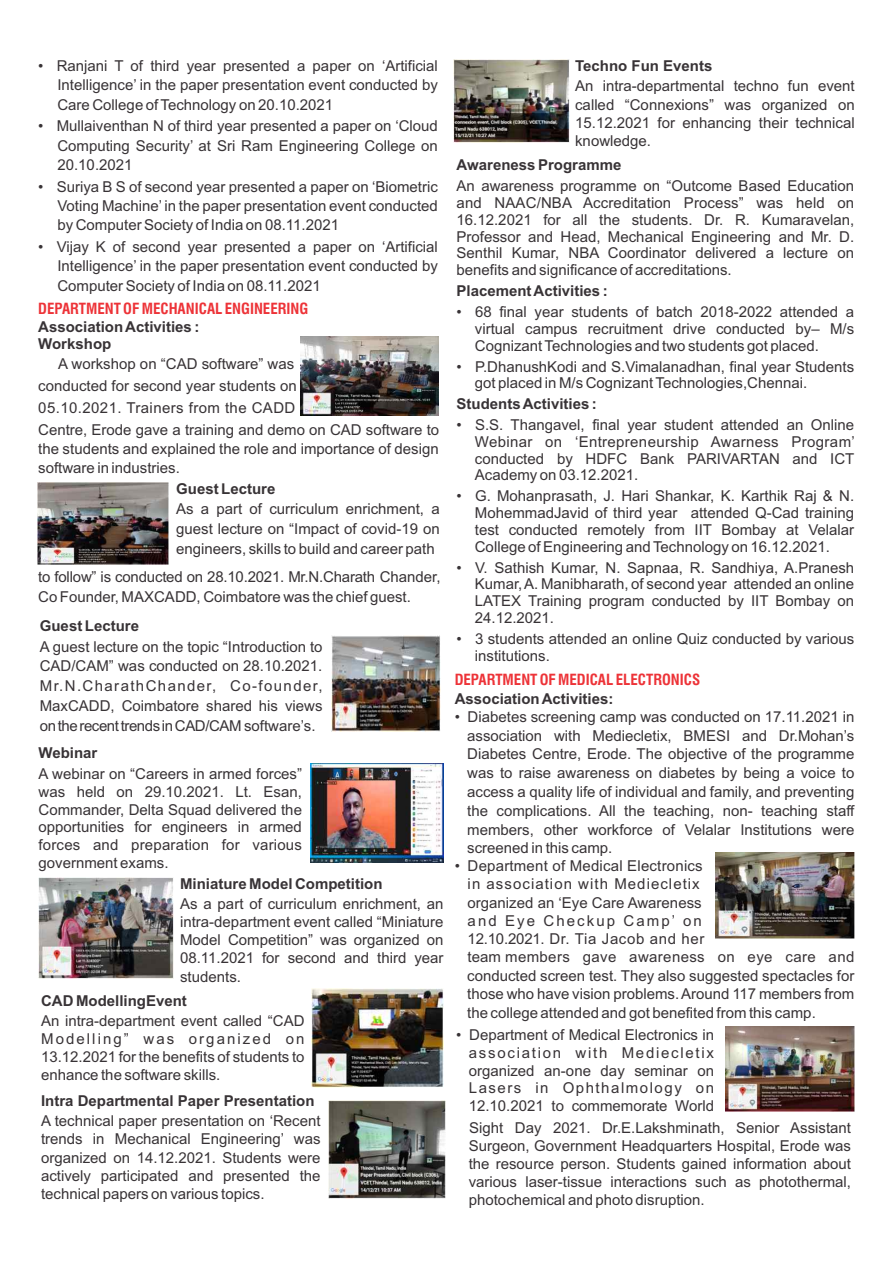
<style>
.page{position:relative;width:893px;height:1263px;background:#fff}
.page>*{position:absolute;margin:0;border:0;box-sizing:border-box;transform-origin:0 0}
.t1{font:15px/16.8px "Arial";color:#383336;text-align:justify}
.t2{font:700 15px/17px "Arial";color:#383336}
.t3{font:700 condensed 15px "Swiss 721 BT";color:#ed3338}
</style>
<div class="page">
<img style="left:726px;top:1026px;width:129px;height:85px">
<img style="left:715px;top:852px;width:140px;height:87px">
<img style="left:301px;top:337px;width:138px;height:78px">
<img style="left:38px;top:483px;width:131px;height:82px">
<img style="left:332px;top:635px;width:109px;height:96px">
<img style="left:310px;top:764px;width:133px;height:98px">
<img style="left:38px;top:877px;width:135px;height:102px">
<img style="left:311px;top:988px;width:133px;height:100px">
<img style="left:329px;top:1101px;width:117px;height:97px">
<img style="left:454px;top:59px;width:115px;height:83px">
<p class="t1" style="left:57px;top:57px;width:382px;line-height:19.2px;text-indent:-19px">• Ranjani T of third year presented a paper on ‘Artificial Intelligence’ in the paper presentation event conducted by Care College of Technology on 20.10.2021</p>
<p class="t1" style="left:57px;top:118px;width:382px;line-height:19.2px;text-indent:-19px">• Mullaiventhan N of third year presented a paper on ‘Cloud Computing Security’ at Sri Ram Engineering College on 20.10.2021</p>
<p class="t1" style="left:57px;top:178px;width:382px;line-height:19.2px;text-indent:-19px">• Suriya B S of second year presented a paper on ‘Biometric Voting Machine’ in the paper presentation event conducted by Computer Society of India on 08.11.2021</p>
<p class="t1" style="left:57px;top:238px;width:382px;line-height:19.2px;text-indent:-19px">• Vijay K of second year presented a paper on ‘Artificial Intelligence’ in the paper presentation event conducted by Computer Society of India on 08.11.2021</p>
<p class="t3" style="left:38px;top:303px;width:271px">DEPARTMENT OF MECHANICAL ENGINEERING</p>
<p class="t2" style="left:38px;top:319px;width:163px">Association Activities :<br>Workshop</p>
<p class="t1" style="left:38px;top:355px;width:403px;line-height:21.8px;text-align:left;text-indent:20px">A workshop on “CAD software” was<br>conducted for second year students on<br>05.10.2021. Trainers from the CADD<br>Centre, Erode gave a training and demo on CAD software to</p>
<p class="t1" style="left:38px;top:440px;width:402px;line-height:19.2px">the students and explained the role and importance of design software in industries.</p>
<p class="t2" style="left:176px;top:482px;width:101px">Guest Lecture</p>
<p class="t1" style="left:176px;top:500px;width:265px;line-height:20.1px">As a part of curriculum enrichment, a guest lecture on “Impact of covid-19 on engineers, skills to build and career path</p>
<p class="t1" style="left:38px;top:568px;width:404px;line-height:20.1px">to follow” is conducted on 28.10.2021. Mr.N.Charath Chander,<br>Co Founder, MAXCADD, Coimbatore was the chief guest.</p>
<p class="t2" style="left:40px;top:619px;width:101px">Guest Lecture</p>
<p class="t1" style="left:40px;top:638px;width:284px;line-height:20px">A guest lecture on the topic “Introduction to CAD/CAM” was conducted on 28.10.2021.<br>Mr.N.CharathChander, Co-founder, MaxCADD, Coimbatore shared his views ontherecenttrendsinCAD/CAM software’s.</p>
<p class="t2" style="left:39px;top:746px;width:60px">Webinar</p>
<p class="t1" style="left:39px;top:766px;width:265px;line-height:17.7px">A webinar on “Careers in armed forces” was held on 29.10.2021. Lt. Esan, Commander, Delta Squad delivered the opportunities for engineers in armed forces and preparation for various government exams.</p>
<p class="t2" style="left:180px;top:876px;width:204px">Miniature Model Competition</p>
<p class="t1" style="left:180px;top:896px;width:265px;line-height:18.1px">As a part of curriculum enrichment, an intra-department event called “Miniature Model Competition” was organized on 08.11.2021 for second and third year students.</p>
<p class="t2" style="left:41px;top:993px;width:147px">CAD ModellingEvent</p>
<p class="t1" style="left:41px;top:1013px;width:265px;line-height:18.1px">An intra-department event called “CAD Modelling” was organized on 13.12.2021 for the benefits of students to enhance the software skills.</p>
<p class="t2" style="left:41px;top:1093px;width:275px">Intra Departmental Paper Presentation</p>
<p class="t1" style="left:41px;top:1113px;width:281px;line-height:18.1px">A technical paper presentation on ‘Recent trends in Mechanical Engineering’ was organized on 14.12.2021. Students were actively participated and presented the technical papers on various topics.</p>
<p class="t2" style="left:575px;top:59px;width:139px">Techno Fun Events</p>
<p class="t1" style="left:575px;top:78px;width:281px;line-height:18.1px">An intra-departmental techno fun event called “Connexions” was organized on 15.12.2021 for enhancing their technical knowledge.</p>
<p class="t2" style="left:457px;top:158px;width:166px">Awareness Programme</p>
<p class="t1" style="left:457px;top:179px;width:399px">An awareness programme on “Outcome Based Education and NAAC/NBA Accreditation Process” was held on 16.12.2021 for all the students. Dr. R. Kumaravelan, Professor and Head, Mechanical Engineering and Mr. D.<br>Senthil Kumar, NBA Coordinator delivered a lecture on benefits and significance of accreditations.</p>
<p class="t2" style="left:457px;top:284px;width:153px">Placement Activities :</p>
<p class="t1" style="left:475px;top:305px;width:381px;text-indent:-18px">• 68 final year students of batch 2018-2022 attended a virtual campus recruitment drive conducted by– M/s Cognizant Technologies and two students got placed.</p>
<p class="t1" style="left:475px;top:359px;width:381px;text-indent:-18px">• P.DhanushKodi and S.Vimalanadhan, final year Students got placed in M/s Cognizant Technologies,Chennai.</p>
<p class="t2" style="left:457px;top:397px;width:142px">Students Activities :</p>
<p class="t1" style="left:475px;top:418px;width:381px;text-indent:-18px">• S.S. Thangavel, final year student attended an Online Webinar on ‘Entrepreneurship Awarness Program’ conducted by HDFC Bank PARIVARTAN and ICT Academy on 03.12.2021.</p>
<p class="t1" style="left:475px;top:489px;width:381px;text-indent:-18px">• G. Mohanprasath, J. Hari Shankar, K. Karthik Raj &amp; N.<br>MohemmadJavid of third year attended Q-Cad training test conducted remotely from IIT Bombay at Velalar College of Engineering and Technology on 16.12.2021.</p>
<p class="t1" style="left:475px;top:560px;width:381px;text-indent:-18px">• V. Sathish Kumar, N. Sapnaa, R. Sandhiya, A.Pranesh Kumar, A. Manibharath, of second year attended an online LATEX Training program conducted by IIT Bombay on 24.12.2021.</p>
<p class="t1" style="left:475px;top:632px;width:381px;text-indent:-18px">• 3 students attended an online Quiz conducted by various institutions.</p>
<p class="t3" style="left:455px;top:674px;width:247px">DEPARTMENT OF MEDICAL ELECTRONICS</p>
<p class="t2" style="left:455px;top:691px;width:160px">Association Activities:</p>
<p class="t1" style="left:467px;top:709px;width:389px;line-height:18.8px;text-indent:-13px">• Diabetes screening camp was conducted on 17.11.2021 in association with Mediecletix, BMESI and Dr.Mohan’s Diabetes Centre, Erode. The objective of the programme was to raise awareness on diabetes by being a voice to access a quality life of individual and family, and preventing the complications. All the teaching, non- teaching staff members, other workforce of Velalar Institutions were screened in this camp.</p>
<p class="t1" style="left:467px;top:858px;width:389px;line-height:18.3px;text-align:left;text-indent:-13px">• Department of Medical Electronics<br>in association with Mediecletix<br>organized an ‘Eye Care Awareness<br>and Eye Checkup Camp’ on<br>12.10.2021. Dr. Tia Jacob and her<br>team members gave awareness on eye care and conducted screen test. They also suggested spectacles for those who have vision problems. Around 117 members from the college attended and got benefited from this camp.</p>
<p class="t1" style="left:469px;top:1028px;width:247px;line-height:17.5px;text-indent:-13px">• Department of Medical Electronics in association with Mediecletix organized an-one day seminar on Lasers in Ophthalmology on 12.10.2021 to commemorate World</p>
<p class="t1" style="left:469px;top:1120px;width:384px;line-height:18px">Sight Day 2021. Dr.E.Lakshminath, Senior Assistant Surgeon, Government Headquarters Hospital, Erode was the resource person. Students gained information about various laser-tissue interactions such as photothermal, photochemical and photo disruption.</p>
</div>
